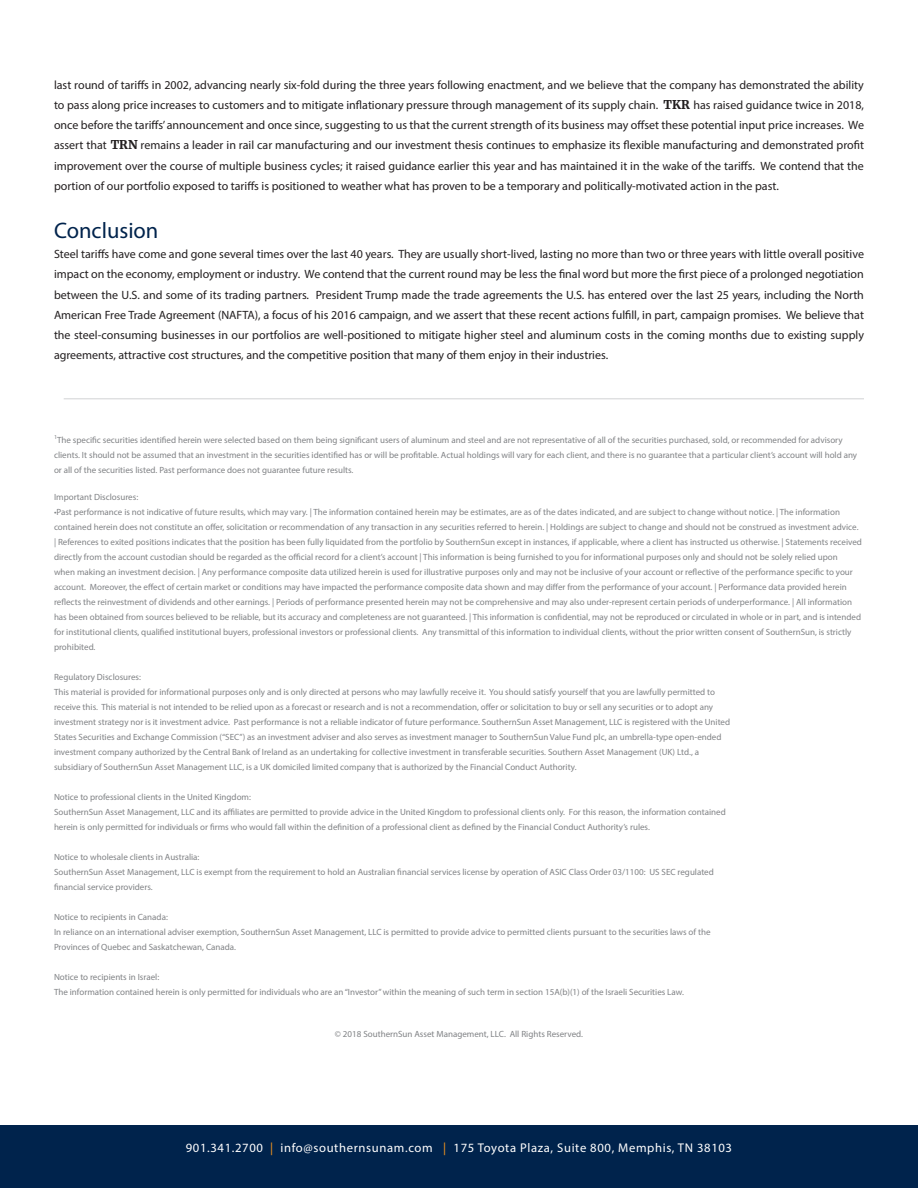
<style>
.page{position:relative;width:918px;height:1188px;background:#fff}
.page>*{position:absolute;margin:0;border:0;box-sizing:border-box;transform-origin:0 0}
.t1{font:22.5px "Myriad Pro";color:#00234c}
.t2{font:12.6px "Myriad Pro";letter-spacing:.05em;color:#fff}
.t3{font:12px/20.2px "Myriad Pro";color:#231f20;text-align:justify}
.t4{font:9px/15px "Myriad Pro";color:#808285}
.t5{font:6px "Myriad Pro";color:#808285}
.s1{font-family:"Merriweather";font-weight:700}
.s2{color:#f7971d}
</style>
<div class="page">
<div style="left:0;top:1125px;width:918px;height:63px;background:#00234c"></div>
<hr style="left:64px;top:399px;width:800px;height:1px;background:#d1d2d4">
<p class="t3" style="left:54px;top:75px;width:812px">last round of tariffs in 2002, advancing nearly six-fold during the three years following enactment, and we believe that the company has demonstrated the ability to pass along price increases to customers and to mitigate inflationary pressure through management of its supply chain. <span class="s1">TKR</span> has raised guidance twice in 2018, once before the tariffs’ announcement and once since, suggesting to us that the current strength of its business may offset these potential input price increases. We assert that <span class="s1">TRN</span> remains a leader in rail car manufacturing and our investment thesis continues to emphasize its flexible manufacturing and demonstrated profit improvement over the course of multiple business cycles; it raised guidance earlier this year and has maintained it in the wake of the tariffs. We contend that the portion of our portfolio exposed to tariffs is positioned to weather what has proven to be a temporary and politically-motivated action in the past.</p>
<h1 class="t1" style="left:54px;top:221px;width:106px">Conclusion</h1>
<p class="t3" style="left:54px;top:245px;width:812px">Steel tariffs have come and gone several times over the last 40 years. They are usually short-lived, lasting no more than two or three years with little overall positive impact on the economy, employment or industry. We contend that the current round may be less the final word but more the first piece of a prolonged negotiation between the U.S. and some of its trading partners. President Trump made the trade agreements the U.S. has entered over the last 25 years, including the North American Free Trade Agreement (NAFTA), a focus of his 2016 campaign, and we assert that these recent actions fulfill, in part, campaign promises. We believe that the steel-consuming businesses in our portfolios are well-positioned to mitigate higher steel and aluminum costs in the coming months due to existing supply agreements, attractive cost structures, and the competitive position that many of them enjoy in their industries.</p>
<p class="t5" style="left:54px;top:434px;width:5px">1</p>
<p class="t4" style="left:54px;top:433px;width:805px;text-indent:3px">The specific securities identified herein were selected based on them being significant users of aluminum and steel and are not representative of all of the securities purchased, sold, or recommended for advisory clients. It should not be assumed that an investment in the securities identified has or will be profitable. Actual holdings will vary for each client, and there is no guarantee that a particular client’s account will hold any or all of the securities listed. Past performance does not guarantee future results.</p>
<p class="t4" style="left:54px;top:490px;width:86px">Important Disclosures:</p>
<p class="t4" style="left:54px;top:505px;width:809px">•Past performance is not indicative of future results, which may vary. | The information contained herein may be estimates, are as of the dates indicated, and are subject to change without notice. | The information contained herein does not constitute an offer, solicitation or recommendation of any transaction in any securities referred to herein. | Holdings are subject to change and should not be construed as investment advice. | References to exited positions indicates that the position has been fully liquidated from the portfolio by SouthernSun except in instances, if applicable, where a client has instructed us otherwise. | Statements received directly from the account custodian should be regarded as the official record for a client’s account | This information is being furnished to you for informational purposes only and should not be solely relied upon<br>when making an investment decision. | Any performance composite data utilized herein is used for illustrative purposes only and may not be inclusive of your account or reflective of the performance specific to your account. Moreover, the effect of certain market or conditions may have impacted the performance composite data shown and may differ from the performance of your account. | Performance data provided herein reflects the reinvestment of dividends and other earnings. | Periods of performance presented herein may not be comprehensive and may also under-represent certain periods of underperformance. | All information has been obtained from sources believed to be reliable, but its accuracy and completeness are not guaranteed. | This information is confidential, may not be reproduced or circulated in whole or in part, and is intended for institutional clients, qualified institutional buyers, professional investors or professional clients. Any transmittal of this information to individual clients, without the prior written consent of SouthernSun, is strictly prohibited.</p>
<p class="t4" style="left:54px;top:670px;width:678px">Regulatory Disclosures:<br>This material is provided for informational purposes only and is only directed at persons who may lawfully receive it. You should satisfy yourself that you are lawfully permitted to receive this. This material is not intended to be relied upon as a forecast or research and is not a recommendation, offer or solicitation to buy or sell any securities or to adopt any investment strategy nor is it investment advice. Past performance is not a reliable indicator of future performance. SouthernSun Asset Management, LLC is registered with the United States Securities and Exchange Commission (“SEC”) as an investment adviser and also serves as investment manager to SouthernSun Value Fund plc, an umbrella-type open-ended investment company authorized by the Central Bank of Ireland as an undertaking for collective investment in transferable securities. Southern Asset Management (UK) Ltd., a subsidiary of SouthernSun Asset Management LLC, is a UK domiciled limited company that is authorized by the Financial Conduct Authority.</p>
<p class="t4" style="left:54px;top:790px;width:673px">Notice to professional clients in the United Kingdom:<br>SouthernSun Asset Management, LLC and its affiliates are permitted to provide advice in the United Kingdom to professional clients only. For this reason, the information contained herein is only permitted for individuals or firms who would fall within the definition of a professional client as defined by the Financial Conduct Authority’s rules.</p>
<p class="t4" style="left:54px;top:850px;width:661px">Notice to wholesale clients in Australia:<br>SouthernSun Asset Management, LLC is exempt from the requirement to hold an Australian financial services license by operation of ASIC Class Order 03/1100: US SEC regulated financial service providers.</p>
<p class="t4" style="left:54px;top:910px;width:658px">Notice to recipients in Canada:<br>In reliance on an international adviser exemption, SouthernSun Asset Management, LLC is permitted to provide advice to permitted clients pursuant to the securities laws of the<br>Provinces of Quebec and Saskatchewan, Canada.</p>
<p class="t4" style="left:54px;top:970px;width:631px">Notice to recipients in Israel:<br>The information contained herein is only permitted for individuals who are an “Investor” within the meaning of such term in section 15A(b)(1) of the Israeli Securities Law.</p>
<p class="t4" style="left:335px;top:1027px;width:250px">© 2018 SouthernSun Asset Management, LLC. All Rights Reserved.</p>
<h2 class="t2" style="left:186px;top:1143px;width:548px">901.341.2700 <span class="s2">|</span> info@southernsunam.com <span class="s2">|</span> 175 Toyota Plaza, Suite 800, Memphis, TN 38103</h2>
</div>
